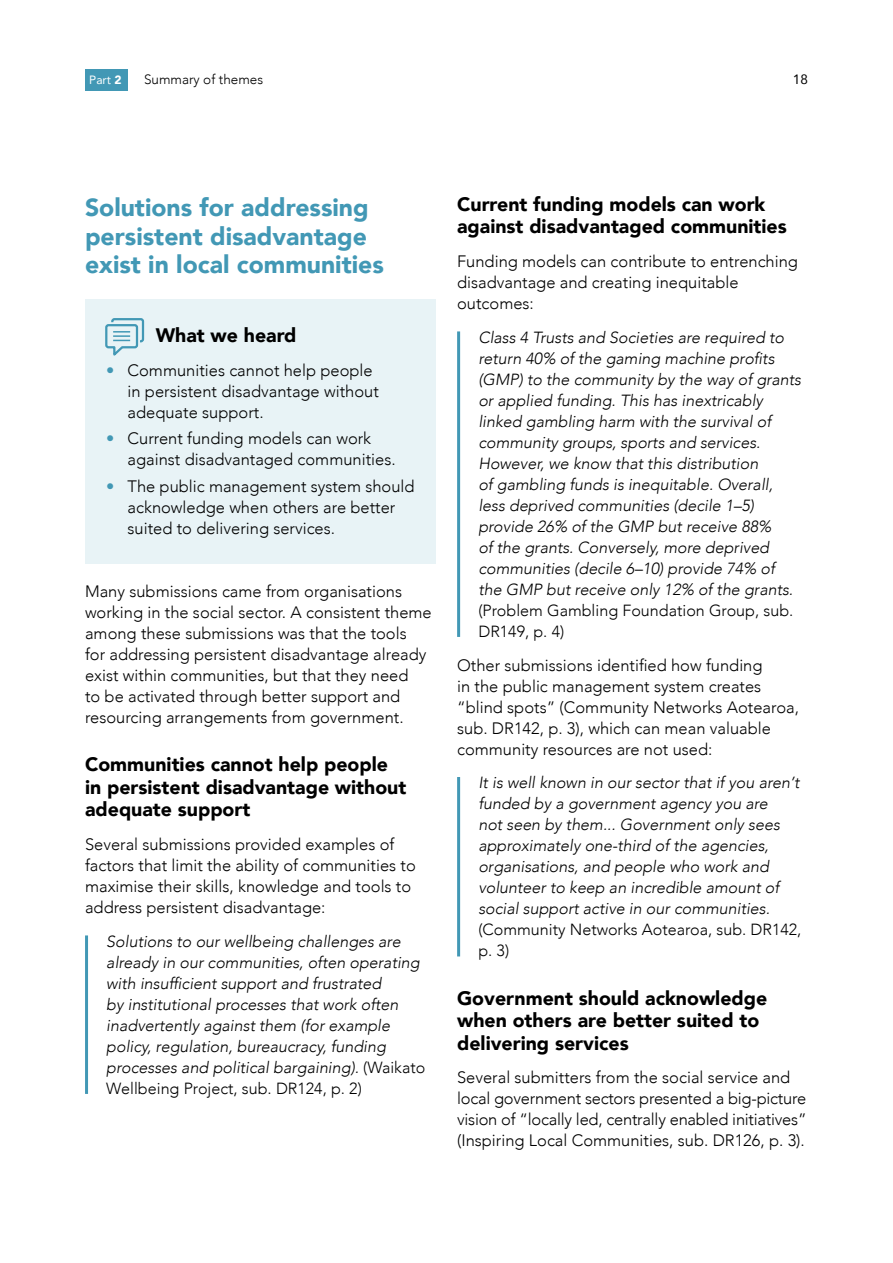
<style>
.page{position:relative;width:893px;height:1263px;background:#fff}
.page>*{position:absolute;margin:0;border:0;box-sizing:border-box;transform-origin:0 0}
.Subhead_1__H2{font:900 24.75px/28.5px "Avenir";color:#4298b5}
.Subhead_2__H3{font:900 19.5px/22.5px "Avenir";color:#000}
.WWH_-_title__H3{font:900 19.5px "Avenir";color:#000}
.txt__P{font:300 16.5px/21px "Avenir";color:#000}
.quote__P{font:italic 300 16.2px/21px "Avenir";color:#000}
.t1{font:300 13.5px "Avenir";color:#000}
.t2{font:13.5px "Avenir";color:#000}
.t3{font:12px "Avenir";color:#fff}
.s1{font-weight:900}
.s2{color:#4298b5}
.s3{font-style:normal}
</style>
<div class="page">
<div style="left:85px;top:69px;width:42px;height:22px;background:#4298b5"></div>
<div style="left:85px;top:299px;width:351px;height:50px;background:#e8f3f6"></div>
<div style="left:85px;top:347px;width:351px;height:101px;background:#e8f3f6"></div>
<div style="left:85px;top:415px;width:351px;height:80px;background:#e8f3f6"></div>
<div style="left:85px;top:462px;width:351px;height:102px;background:#e8f3f6"></div>
<hr style="left:85px;top:935px;width:3px;height:159px;background:#4298b5">
<svg style="left:105px;top:318px;width:40px;height:38px"></svg>
<hr style="left:457px;top:331px;width:3px;height:306px;background:#4298b5">
<hr style="left:457px;top:777px;width:3px;height:179px;background:#4298b5">
<p class="t3" style="left:89px;top:70px;width:34px">Part <span class="s1">2</span></p>
<p class="t1" style="left:144px;top:72px;width:121px">Summary of themes</p>
<p class="t2" style="left:793px;top:69px;width:17px">18</p>
<h2 class="Subhead_1__H2" style="left:85px;top:193px;width:300px">Solutions for addressing persistent disadvantage exist in local communities</h2>
<h3 class="WWH_-_title__H3" style="left:156px;top:319px;width:142px">What we heard</h3>
<p class="txt__P" style="left:128px;top:360px;width:253px;text-indent:-21px"><span class="s2">•</span> Communities cannot help people in persistent disadvantage without adequate support.</p>
<p class="txt__P" style="left:128px;top:428px;width:270px;text-indent:-21px"><span class="s2">•</span> Current funding models can work against disadvantaged communities.</p>
<p class="txt__P" style="left:128px;top:476px;width:289px;text-indent:-21px"><span class="s2">•</span> The public management system should acknowledge when others are better suited to delivering services.</p>
<p class="txt__P" style="left:85px;top:581px;width:348px">Many submissions came from organisations working in the social sector. A consistent theme among these submissions was that the tools<br>for addressing persistent disadvantage already exist within communities, but that they need<br>to be activated through better support and resourcing arrangements from government.</p>
<h3 class="Subhead_2__H3" style="left:85px;top:753px;width:323px">Communities cannot help people in persistent disadvantage without adequate support</h3>
<p class="txt__P" style="left:85px;top:834px;width:332px">Several submissions provided examples of factors that limit the ability of communities to maximise their skills, knowledge and tools to address persistent disadvantage:</p>
<p class="quote__P" style="left:106px;top:931px;width:321px">Solutions to our wellbeing challenges are already in our communities, often operating with insufficient support and frustrated<br>by institutional processes that work often inadvertently against them (for example policy, regulation, bureaucracy, funding processes and political bargaining). <span class="s3">(Waikato Wellbeing Project, sub. DR124, p. 2)</span></p>
<h3 class="Subhead_2__H3" style="left:457px;top:192px;width:331px">Current funding models can work against disadvantaged communities</h3>
<p class="txt__P" style="left:457px;top:251px;width:342px">Funding models can contribute to entrenching disadvantage and creating inequitable outcomes:</p>
<p class="quote__P" style="left:478px;top:327px;width:324px">Class 4 Trusts and Societies are required to return 40% of the gaming machine profits (GMP) to the community by the way of grants or applied funding. This has inextricably linked gambling harm with the survival of community groups, sports and services.<br>However, we know that this distribution<br>of gambling funds is inequitable. Overall, less deprived communities (decile 1–5) provide 26% of the GMP but receive 88%<br>of the grants. Conversely, more deprived communities (decile 6–10) provide 74% of the GMP but receive only 12% of the grants. <span class="s3">(Problem Gambling Foundation Group, sub.<br>DR149, p. 4)</span></p>
<p class="txt__P" style="left:457px;top:654px;width:343px">Other submissions identified how funding<br>in the public management system creates “blind spots” (Community Networks Aotearoa, sub. DR142, p. 3), which can mean valuable community resources are not used:</p>
<p class="quote__P" style="left:478px;top:772px;width:325px">It is well known in our sector that if you aren’t funded by a government agency you are<br>not seen by them... Government only sees approximately one-third of the agencies, organisations, and people who work and volunteer to keep an incredible amount of social support active in our communities. <span class="s3">(Community Networks Aotearoa, sub. DR142, p. 3)</span></p>
<h3 class="Subhead_2__H3" style="left:457px;top:986px;width:312px">Government should acknowledge when others are better suited to delivering services</h3>
<p class="txt__P" style="left:457px;top:1067px;width:351px">Several submitters from the social service and local government sectors presented a big-picture vision of “locally led, centrally enabled initiatives” (Inspiring Local Communities, sub. DR126, p. 3).</p>
</div>
